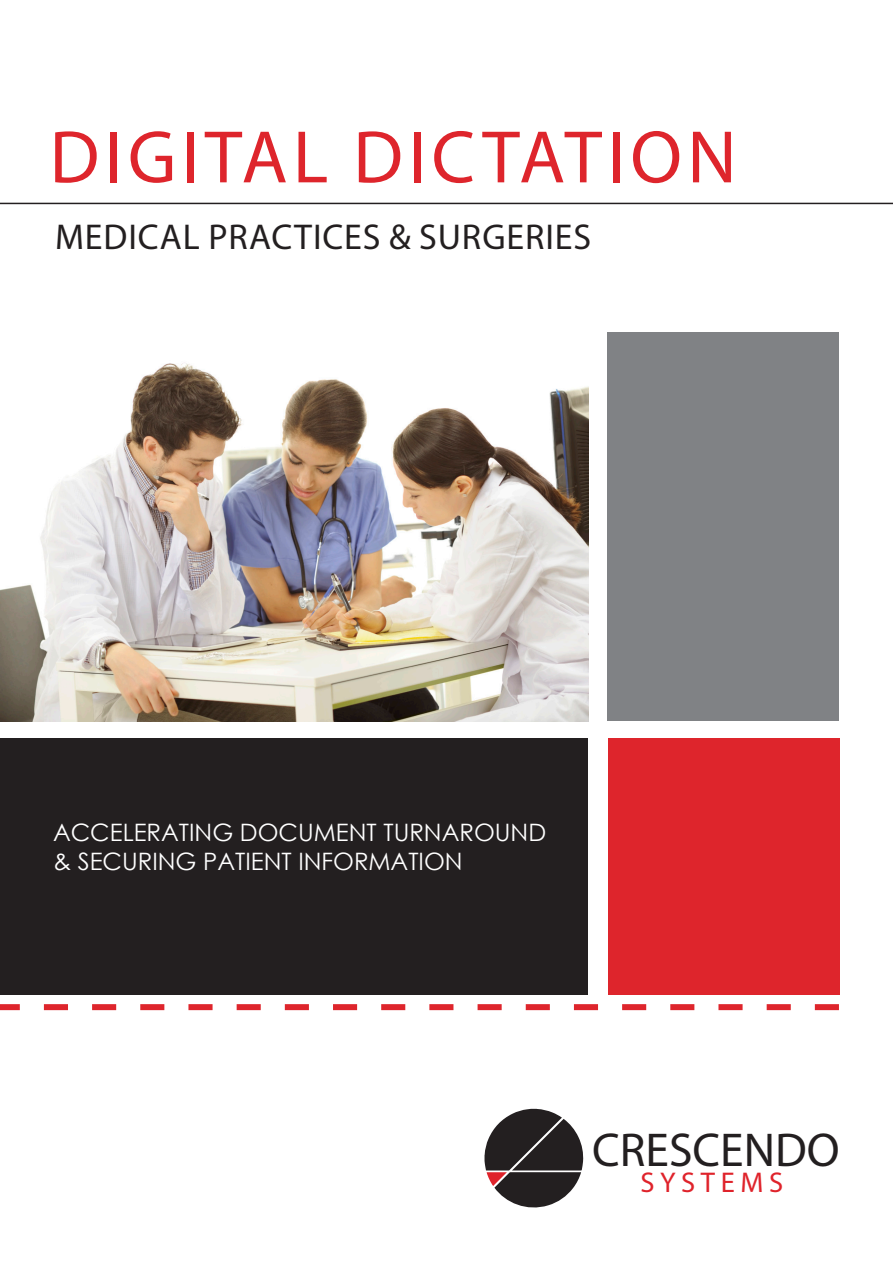
<style>
.page{position:relative;width:893px;height:1263px;background:#fff}
.page>*{position:absolute;margin:0;border:0;box-sizing:border-box;transform-origin:0 0}
.t1{font:75px "Myriad Pro";letter-spacing:.07em;color:#de252c}
.t2{font:47.7px "Myriad Pro";color:#231f20}
.t3{font:36px "Myriad Pro";letter-spacing:.025em;color:#231f20}
.t4{font:28.65px "Myriad Pro";letter-spacing:.2em;color:#df232b}
.t5{font:24px "Century Gothic";color:#fff}
</style>
<div class="page">
<img style="left:0;top:362px;width:588px;height:359px">
<hr style="left:0;top:203px;width:893px;height:1px;background:#231f20">
<div style="left:608px;top:332px;width:231px;height:389px;background:#808285"></div>
<div style="left:0;top:738px;width:588px;height:256px;background:#231f20"></div>
<div style="left:608px;top:738px;width:232px;height:256px;background:#de252c"></div>
<svg style="left:0;top:1004px;width:839px;height:6px"></svg>
<svg style="left:484px;top:1109px;width:100px;height:99px"></svg>
<p class="t1" style="left:50px;top:111px;width:689px">DIGITAL DICTATION</p>
<p class="t3" style="left:55px;top:214px;width:538px">MEDICAL PRACTICES &amp; SURGERIES</p>
<p class="t5" style="left:53px;top:815px;width:495px">ACCELERATING DOCUMENT TURNAROUND</p>
<p class="t5" style="left:53px;top:844px;width:411px">&amp; SECURING PATIENT INFORMATION</p>
<p class="t2" style="left:592px;top:1121px;width:249px">CRESCENDO</p>
<p class="t4" style="left:640px;top:1164px;width:145px">SYSTEMS</p>
</div>
